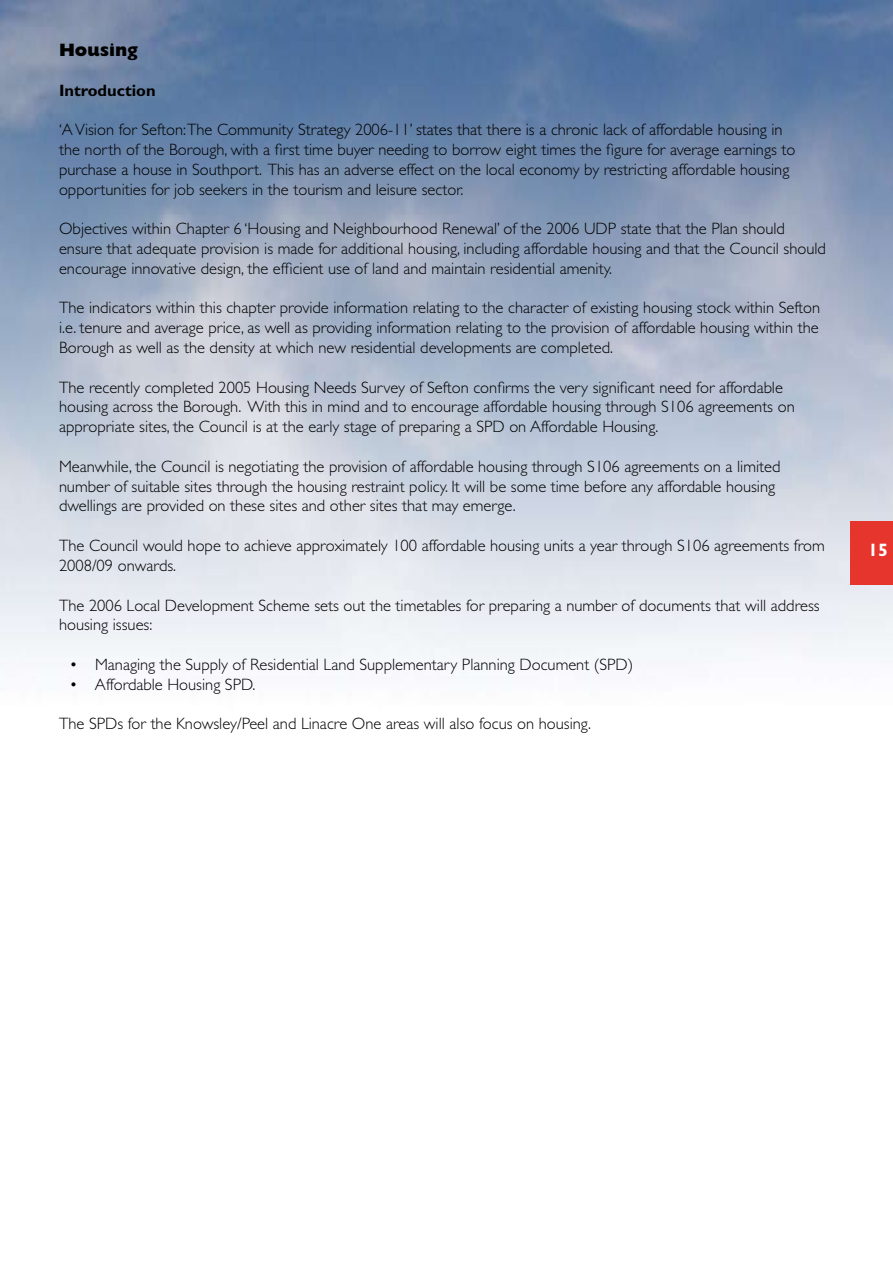
<style>
.page{position:relative;width:893px;height:1263px;background:#fff}
.page>*{position:absolute;margin:0;border:0;box-sizing:border-box;transform-origin:0 0}
.t1{font:800 18px "Gill Sans";color:#000}
.t2{font:700 18px "Gill Sans";color:#fff}
.t3{font:300 16.5px/19.8px "Gill Sans";color:#000}
.t4{font:700 16.5px "Gill Sans";color:#000}
</style>
<div class="page">
<img style="left:0;top:0;width:893px;height:668px">
<div style="left:850px;top:521px;width:43px;height:63px;background:#e5352c"></div>
<p class="t1" style="left:59px;top:39px;width:81px">Housing</p>
<p class="t4" style="left:59px;top:80px;width:98px">Introduction</p>
<p class="t3" style="left:59px;top:120px;width:738px">‘A Vision for Sefton:The Community Strategy 2006-11’ states that there is a chronic lack of affordable housing in the north of the Borough, with a first time buyer needing to borrow eight times the figure for average earnings to purchase a house in Southport. This has an adverse effect on the local economy by restricting affordable housing opportunities for job seekers in the tourism and leisure sector.</p>
<p class="t3" style="left:59px;top:219px;width:768px">Objectives within Chapter 6 ‘Housing and Neighbourhood Renewal’ of the 2006 UDP state that the Plan should ensure that adequate provision is made for additional housing, including affordable housing and that the Council should encourage innovative design, the efficient use of land and maintain residential amenity.</p>
<p class="t3" style="left:59px;top:298px;width:763px;text-align:justify">The indicators within this chapter provide information relating to the character of existing housing stock within Sefton i.e. tenure and average price, as well as providing information relating to the provision of affordable housing within the Borough as well as the density at which new residential developments are completed.</p>
<p class="t3" style="left:59px;top:377px;width:737px">The recently completed 2005 Housing Needs Survey of Sefton confirms the very significant need for affordable housing across the Borough. With this in mind and to encourage affordable housing through S106 agreements on appropriate sites, the Council is at the early stage of preparing a SPD on Affordable Housing.</p>
<p class="t3" style="left:59px;top:457px;width:723px">Meanwhile, the Council is negotiating the provision of affordable housing through S106 agreements on a limited number of suitable sites through the housing restraint policy. It will be some time before any affordable housing dwellings are provided on these sites and other sites that may emerge.</p>
<p class="t3" style="left:59px;top:536px;width:767px">The Council would hope to achieve approximately 100 affordable housing units a year through S106 agreements from<br>2008/09 onwards.</p>
<p class="t3" style="left:59px;top:595px;width:762px">The 2006 Local Development Scheme sets out the timetables for preparing a number of documents that will address housing issues:</p>
<p class="t3" style="left:70px;top:655px;width:565px">• Managing the Supply of Residential Land Supplementary Planning Document (SPD)</p>
<p class="t3" style="left:69px;top:674px;width:187px">• Affordable Housing SPD.</p>
<p class="t3" style="left:59px;top:714px;width:533px">The SPDs for the Knowsley/Peel and Linacre One areas will also focus on housing.</p>
<p class="t2" style="left:868px;top:539px;width:21px">15</p>
</div>
